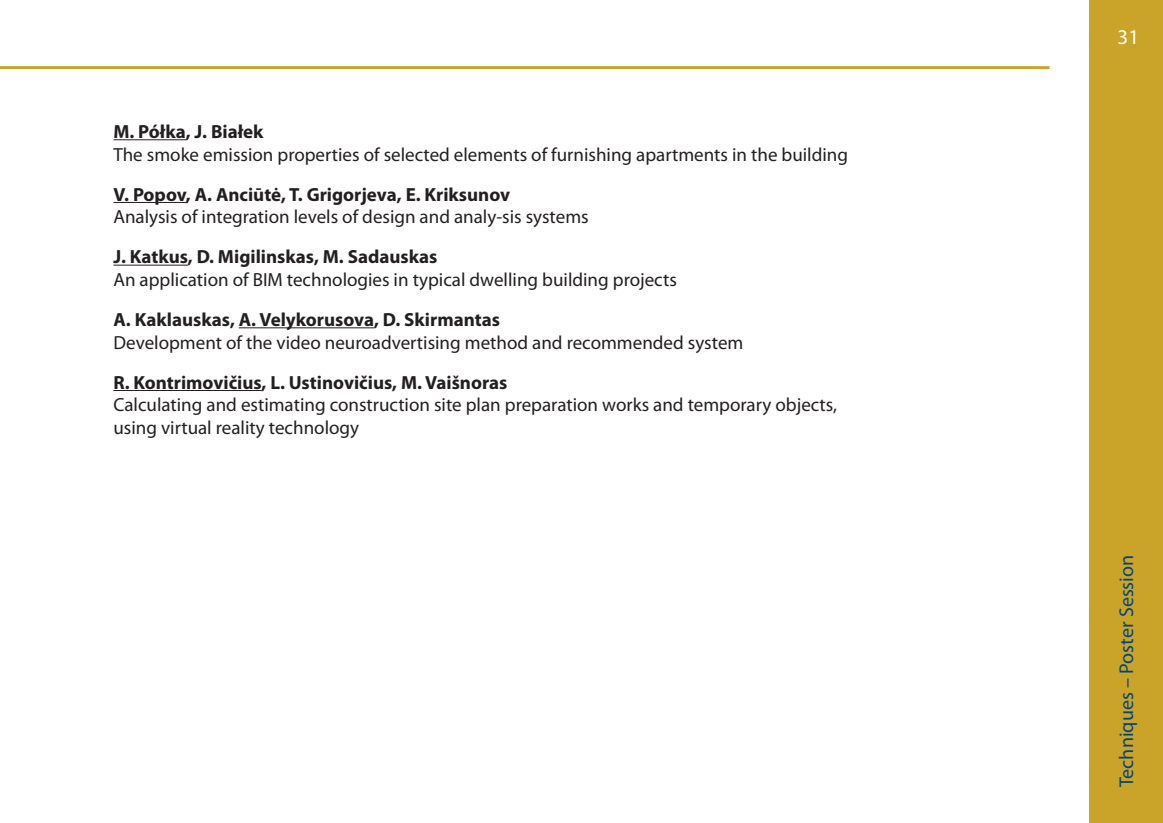
<style>
.page{position:relative;width:1163px;height:823px;background:#fff}
.page>*{position:absolute;margin:0;border:0;box-sizing:border-box;transform-origin:0 0}
.t1{font:21px "Myriad Pro";color:#fff}
.t2{font:20px "Myriad Pro";color:#01457f}
.t3{font:19px/22.8px "Myriad Pro";color:#231f20}
.t4{font:700 19px "Myriad Pro";color:#231f20}
</style>
<div class="page">
<hr style="left:0;top:66px;width:1049px;height:3px;background:#c9a428">
<div style="left:1089px;top:0;width:73px;height:822px;background:#c9a428"></div>
<hr style="left:113px;top:139px;width:73px;height:1px;background:#231f20">
<hr style="left:113px;top:202px;width:73px;height:1px;background:#231f20">
<hr style="left:113px;top:264px;width:75px;height:1px;background:#231f20">
<hr style="left:239px;top:327px;width:135px;height:1px;background:#231f20">
<hr style="left:113px;top:390px;width:148px;height:1px;background:#231f20">
<p class="t4" style="left:113px;top:119px;width:152px">M. Półka, J. Białek</p>
<p class="t3" style="left:113px;top:142px;width:736px">The smoke emission properties of selected elements of furnishing apartments in the building</p>
<p class="t4" style="left:113px;top:182px;width:398px">V. Popov, A. Anciūtė, T. Grigorjeva, E. Kriksunov</p>
<p class="t3" style="left:113px;top:205px;width:476px">Analysis of integration levels of design and analy-sis systems</p>
<p class="t4" style="left:113px;top:244px;width:325px">J. Katkus, D. Migilinskas, M. Sadauskas</p>
<p class="t3" style="left:113px;top:268px;width:565px">An application of BIM technologies in typical dwelling building projects</p>
<p class="t4" style="left:113px;top:307px;width:388px">A. Kaklauskas, A. Velykorusova, D. Skirmantas</p>
<p class="t3" style="left:113px;top:330px;width:631px">Development of the video neuroadvertising method and recommended system</p>
<p class="t4" style="left:113px;top:369px;width:395px">R. Kontrimovičius, L. Ustinovičius, M. Vaišnoras</p>
<p class="t3" style="left:113px;top:393px;width:725px">Calculating and estimating construction site plan preparation works and temporary objects, using virtual reality technology</p>
<p class="t1" style="left:1117px;top:24px;width:23px">31</p>
<p class="t2" style="left:1113px;top:786px;width:234px;rotate:-90deg">Techniques – Poster Session</p>
</div>
